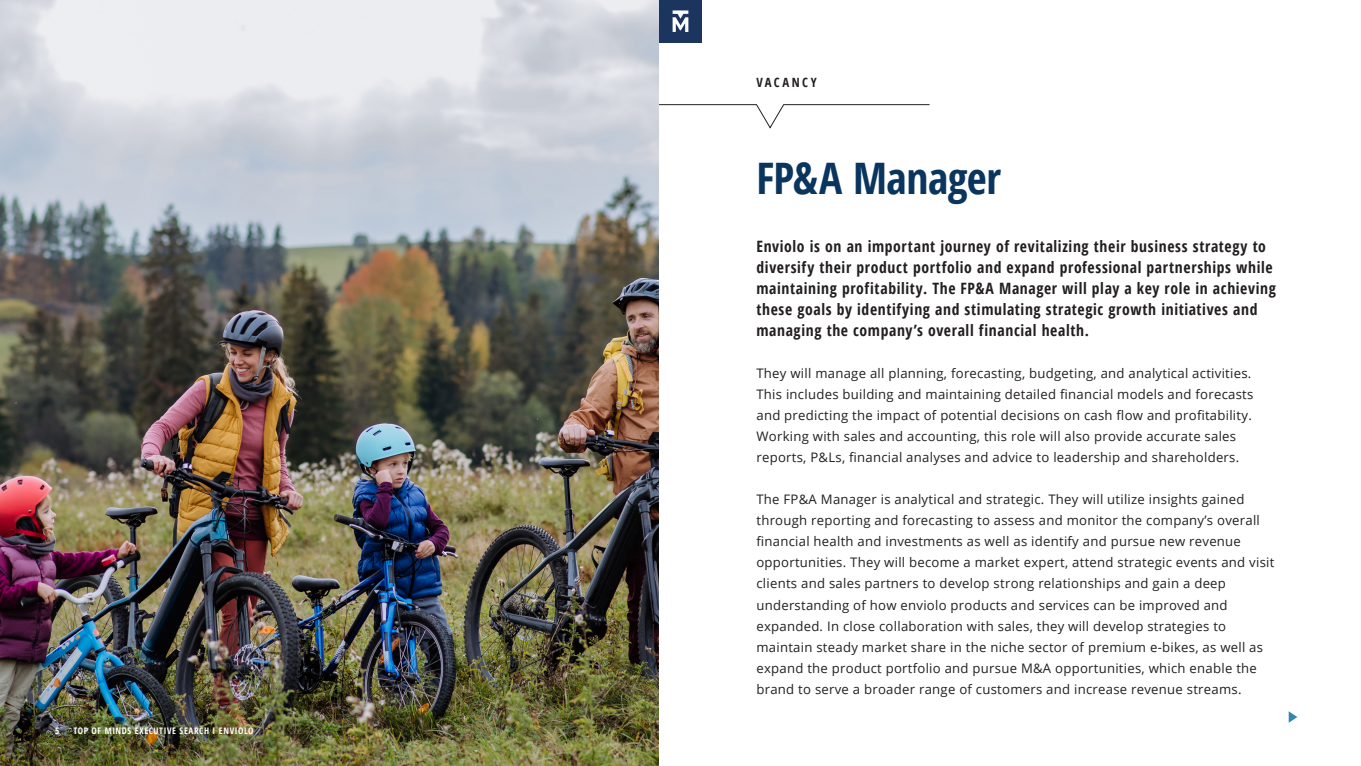
<style>
.page{position:relative;width:1361px;height:766px;background:#fff}
.page>*{position:absolute;margin:0;border:0;box-sizing:border-box;transform-origin:0 0}
.Page_header_kopie{font:700 condensed 43.42px "Open Sans";letter-spacing:-.01em;color:#0a355e}
.t1{font:700 condensed 15.67px/21px "Open Sans";letter-spacing:.04em;color:#231f20}
.t2{font:13.12px/21px "Open Sans";letter-spacing:.02em;color:#231f20}
.t3{font:700 condensed 12.75px "Open Sans";letter-spacing:.19em;color:#231f20}
.t4{font:700 condensed 9px "Open Sans";letter-spacing:.07em;color:#fff}
</style>
<div class="page">
<svg style="left:658px;top:104px;width:272px;height:24px"></svg>
<img style="left:0;top:0;width:658px;height:765px">
<svg style="left:1288px;top:711px;width:9px;height:11px"></svg>
<div style="left:659px;top:0;width:43px;height:43px;background:#1c355e"></div>
<svg style="left:672px;top:10px;width:16px;height:22px"></svg>
<p class="t4" style="left:55px;top:724px;width:6px">5</p>
<p class="t4" style="left:73px;top:724px;width:182px">TOP OF MINDS EXECUTIVE SEARCH I ENVIOLO</p>
<p class="t3" style="left:756px;top:73px;width:62px">VACANCY</p>
<p class="Page_header_kopie" style="left:756px;top:148px;width:246px">FP&amp;A Manager</p>
<p class="t1" style="left:756px;top:235px;width:521px">Enviolo is on an important journey of revitalizing their business strategy to diversify their product portfolio and expand professional partnerships while maintaining profitability. The FP&amp;A Manager will play a key role in achieving these goals by identifying and stimulating strategic growth initiatives and managing the company’s overall financial health.</p>
<p class="t2" style="left:756px;top:362px;width:498px">They will manage all planning, forecasting, budgeting, and analytical activities.<br>This includes building and maintaining detailed financial models and forecasts and predicting the impact of potential decisions on cash flow and profitability.<br>Working with sales and accounting, this role will also provide accurate sales reports, P&amp;Ls, financial analyses and advice to leadership and shareholders.</p>
<p class="t2" style="left:756px;top:488px;width:519px">The FP&amp;A Manager is analytical and strategic. They will utilize insights gained through reporting and forecasting to assess and monitor the company’s overall financial health and investments as well as identify and pursue new revenue opportunities. They will become a market expert, attend strategic events and visit clients and sales partners to develop strong relationships and gain a deep understanding of how enviolo products and services can be improved and expanded. In close collaboration with sales, they will develop strategies to maintain steady market share in the niche sector of premium e-bikes, as well as expand the product portfolio and pursue M&amp;A opportunities, which enable the brand to serve a broader range of customers and increase revenue streams.</p>
</div>
